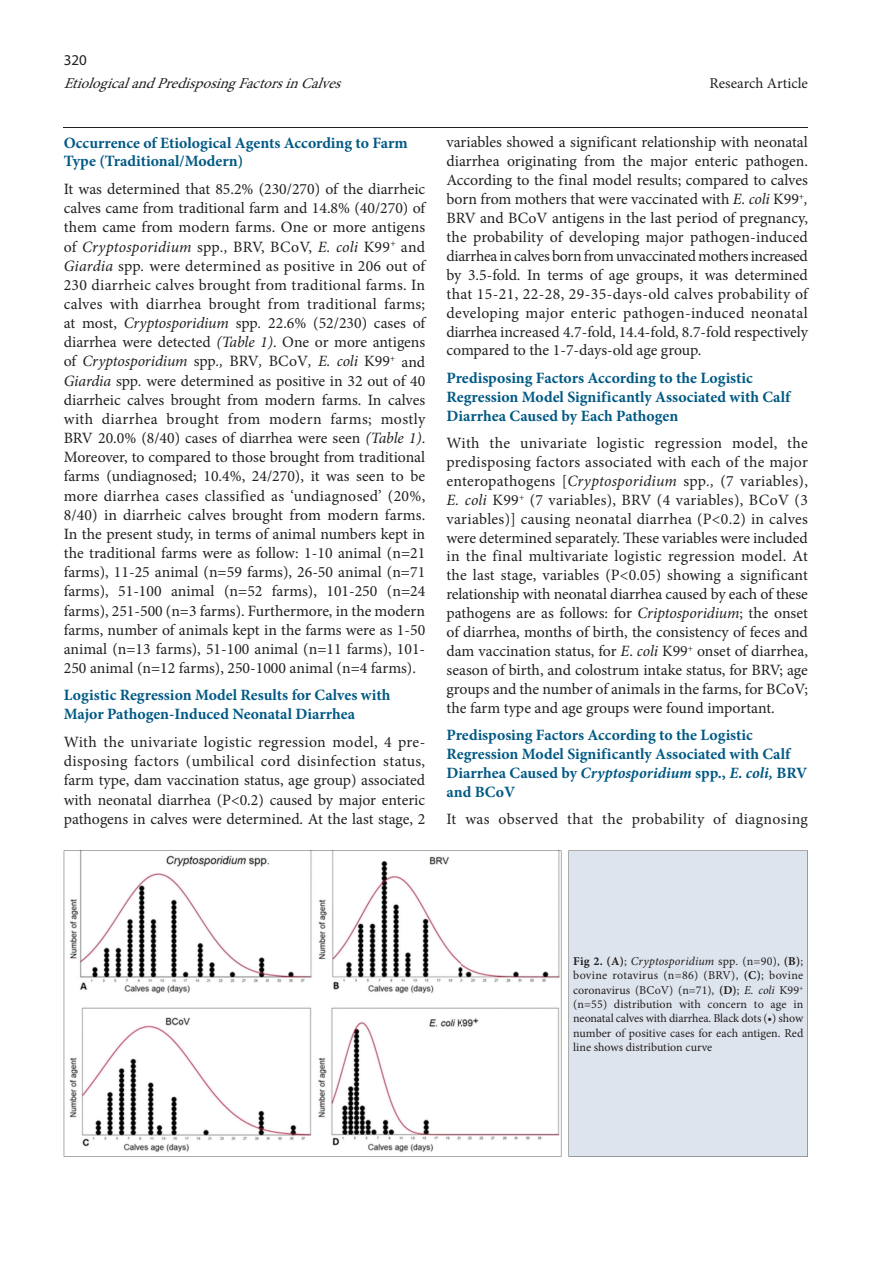
<style>
.page{position:relative;width:893px;height:1263px;background:#fff}
.page>*{position:absolute;margin:0;border:0;box-sizing:border-box;transform-origin:0 0}
.t1{font:15.75px/19.2px "Minion Pro";color:#231f20;text-align:justify}
.t2{font:700 15.75px/18.9px "Minion Pro";letter-spacing:-.01em;color:#005984}
.t3{font:15.75px "Minion Pro";letter-spacing:.025em;color:#231f20}
.t4{font:italic 15px "Minion Pro";color:#231f20}
.t5{font:15px "Minion Pro";color:#231f20}
.t6{font:15px "Myriad Pro";color:#231f20}
.t7{font:12px/14.4px "Minion Pro";color:#231f20;text-align:justify}
.s1{font-style:italic}
.s2{font-weight:700}
</style>
<div class="page">
<hr style="left:64px;top:128px;width:744px;height:1px;background:#231f20">
<svg style="left:64px;top:850px;width:497px;height:307px"></svg>
<div style="left:569px;top:850px;width:239px;height:307px;background:#dee4ed"></div>
<p class="t6" style="left:64px;top:51px;width:25px">320</p>
<p class="t4" style="left:64px;top:74px;width:285px">EtiologicalandPredisposingFactorsinCalves</p>
<p class="t5" style="left:709px;top:74px;width:100px">Research Article</p>
<p class="t2" style="left:64px;top:133px;width:346px">Occurrence of Etiological Agents According to Farm<br>Type (Traditional/Modern)</p>
<p class="t1" style="left:64px;top:180px;width:363px">It was determined that 85.2% (230/270) of the diarrheic calves came from traditional farm and 14.8% (40/270) of them came from modern farms. One or more antigens of <span class="s1">Cryptosporidium</span> spp<span class="s1">.,</span> BRV, BCoV, <span class="s1">E. coli</span> K99<sup>+</sup> and <span class="s1">Giardia</span> spp<span class="s1">.</span> were determined as positive in 206 out of 230 diarrheic calves brought from traditional farms. In calves with diarrhea brought from traditional farms; at most, <span class="s1">Cryptosporidium</span> spp<span class="s1">.</span> 22.6% (52/230) cases of diarrhea were detected <span class="s1">(Table 1)</span>. One or more antigens of <span class="s1">Cryptosporidium</span> spp<span class="s1">.,</span> BRV<span class="s1">,</span> BCoV<span class="s1">, E. coli</span> K99<sup>+</sup> and <span class="s1">Giardia</span> spp<span class="s1">.</span> were determined as positive in 32 out of 40 diarrheic calves brought from modern farms. In calves with diarrhea brought from modern farms; mostly BRV 20.0% (8/40) cases of diarrhea were seen <span class="s1">(Table 1)</span>.<br>Moreover, to compared to those brought from traditional farms (undiagnosed; 10.4%, 24/270), it was seen to be more diarrhea cases classified as ‘undiagnosed’ (20%, 8/40) in diarrheic calves brought from modern farms.<br>In the present study, in terms of animal numbers kept in the traditional farms were as follow: 1-10 animal (n=21 farms), 11-25 animal (n=59 farms), 26-50 animal (n=71 farms), 51-100 animal (n=52 farms), 101-250 (n=24 farms), 251-500 (n=3 farms). Furthermore, in the modern farms, number of animals kept in the farms were as 1-50 animal (n=13 farms), 51-100 animal (n=11 farms), 101- 250 animal (n=12 farms), 250-1000 animal (n=4 farms).</p>
<p class="t2" style="left:64px;top:686px;width:328px">Logistic Regression Model Results for Calves with<br>Major Pathogen-Induced Neonatal Diarrhea</p>
<p class="t1" style="left:64px;top:732px;width:363px">With the univariate logistic regression model, 4 pre&shy;disposing factors (umbilical cord disinfection status, farm type, dam vaccination status, age group) associated with neonatal diarrhea (P&lt;0.2) caused by major enteric pathogens in calves were determined. At the last stage, 2</p>
<p class="t1" style="left:446px;top:133px;width:363px">variables showed a significant relationship with neonatal diarrhea originating from the major enteric pathogen.<br>According to the final model results; compared to calves born from mothers that were vaccinated with <span class="s1">E. coli</span> K99<sup>+</sup><span class="s1">, </span>BRV and BCoV antigens in the last period of pregnancy, the probability of developing major pathogen-induced diarrhea in calves born from unvaccinated mothers increased by 3.5-fold. In terms of age groups, it was determined that 15-21, 22-28, 29-35-days-old calves probability of developing major enteric pathogen-induced neonatal diarrhea increased 4.7-fold, 14.4-fold, 8.7-fold respectively compared to the 1-7-days-old age group.</p>
<p class="t2" style="left:446px;top:368px;width:346px">Predisposing Factors According to the Logistic<br>Regression Model Significantly Associated with Calf<br>Diarrhea Caused by Each Pathogen</p>
<p class="t1" style="left:446px;top:434px;width:363px">With the univariate logistic regression model, the predisposing factors associated with each of the major enteropathogens [<span class="s1">Cryptosporidium</span> spp<span class="s1">.,</span> (7 variables), <span class="s1">E. coli</span> K99<sup>+</sup> (7 variables), BRV (4 variables), BCoV (3 variables)] causing neonatal diarrhea (P&lt;0.2) in calves were determined separately. These variables were included in the final multivariate logistic regression model. At the last stage, variables (P&lt;0.05) showing a significant relationship with neonatal diarrhea caused by each of these pathogens are as follows: for <span class="s1">Criptosporidium</span>; the onset of diarrhea, months of birth, the consistency of feces and dam vaccination status, for <span class="s1">E</span>. <span class="s1">coli</span> K99<sup>+</sup> onset of diarrhea, season of birth, and colostrum intake status, for BRV; age groups and the number of animals in the farms, for BCoV; the farm type and age groups were found important.</p>
<p class="t2" style="left:446px;top:725px;width:362px">Predisposing Factors According to the Logistic Regression Model Significantly Associated with Calf Diarrhea Caused by <span class="s1">Cryptosporidium</span> spp., <span class="s1">E. coli,</span> BRV and BCoV</p>
<p class="t3" style="left:446px;top:809px;width:363px">It was observed that the probability of diagnosing</p>
<p class="t7" style="left:573px;top:954px;width:232px"><span class="s2">Fig 2. (A)</span>; <span class="s1">Cryptosporidium</span> spp<span class="s1">.</span> (n=90), <span class="s2">(B)</span>; bovine rotavirus (n=86) (BRV), <span class="s2">(C)</span>; bovine coronavirus (BCoV) (n=71), <span class="s2">(D)</span>; <span class="s1">E. coli</span> K99<sup>+ </sup>(n=55) distribution with concern to age in neonatal calves with diarrhea. Black dots (•) show number of positive cases for each antigen. Red line shows distribution curve</p>
</div>
